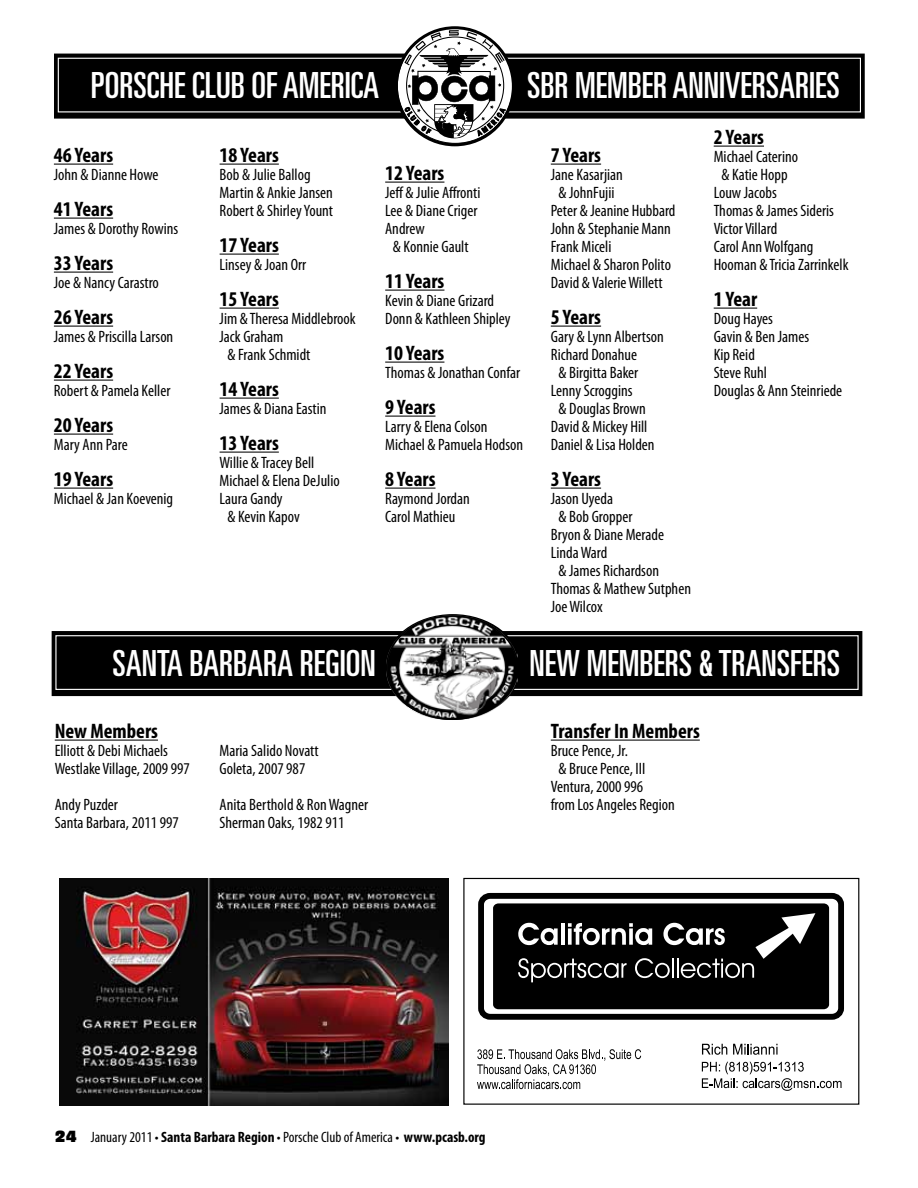
<style>
.page{position:relative;width:918px;height:1188px;background:#fff}
.page>*{position:absolute;margin:0;border:0;box-sizing:border-box;transform-origin:0 0}
.t1{font:ultra-condensed 36px "Univers";color:#fff}
.t2{font:700 condensed 21px "Myriad Pro";color:#000}
.t3{font:condensed 16.5px/18px "Myriad Pro";color:#000}
.t4{font:condensed 15px "Myriad Pro";color:#000}
.s1{font-family:"Incised 901 BT Compact";font-stretch:normal}
.s2{font-weight:700}
</style>
<div class="page">
<div style="left:55px;top:54px;width:809px;height:64px;background:#000"></div>
<div style="left:54px;top:54px;width:811px;height:65px;border:2px solid #000"></div>
<div style="left:58px;top:58px;width:803px;height:54px;border:1px solid #fff"></div>
<svg style="left:397px;top:27px;width:116px;height:117px"></svg>
<div style="left:395px;top:26px;width:120px;height:120px;border:3px solid #000;border-radius:50%"></div>
<hr style="left:54px;top:164px;width:59px;height:1px;background:#000">
<hr style="left:54px;top:218px;width:59px;height:1px;background:#000">
<hr style="left:54px;top:272px;width:59px;height:1px;background:#000">
<hr style="left:54px;top:326px;width:59px;height:1px;background:#000">
<hr style="left:54px;top:380px;width:59px;height:1px;background:#000">
<hr style="left:54px;top:434px;width:59px;height:1px;background:#000">
<hr style="left:54px;top:488px;width:59px;height:1px;background:#000">
<hr style="left:220px;top:164px;width:59px;height:1px;background:#000">
<hr style="left:220px;top:254px;width:59px;height:1px;background:#000">
<hr style="left:220px;top:308px;width:59px;height:1px;background:#000">
<hr style="left:220px;top:398px;width:59px;height:1px;background:#000">
<hr style="left:220px;top:452px;width:59px;height:1px;background:#000">
<hr style="left:385px;top:182px;width:59px;height:1px;background:#000">
<hr style="left:385px;top:290px;width:59px;height:1px;background:#000">
<hr style="left:385px;top:362px;width:59px;height:1px;background:#000">
<hr style="left:385px;top:416px;width:51px;height:1px;background:#000">
<hr style="left:385px;top:488px;width:51px;height:1px;background:#000">
<hr style="left:551px;top:164px;width:50px;height:1px;background:#000">
<hr style="left:551px;top:326px;width:50px;height:1px;background:#000">
<hr style="left:551px;top:488px;width:50px;height:1px;background:#000">
<hr style="left:714px;top:146px;width:50px;height:1px;background:#000">
<hr style="left:714px;top:308px;width:43px;height:1px;background:#000">
<div style="left:52px;top:632px;width:810px;height:63px;background:#000"></div>
<div style="left:52px;top:631px;width:810px;height:65px;border:2px solid #000"></div>
<div style="left:55px;top:635px;width:804px;height:55px;border:1px solid #fff"></div>
<img style="left:387px;top:616px;width:131px;height:103px">
<div style="left:386px;top:615px;width:133px;height:105px;border:2px solid #000;border-radius:50%"></div>
<hr style="left:55px;top:740px;width:103px;height:1px;background:#000">
<hr style="left:551px;top:740px;width:149px;height:1px;background:#000">
<img style="left:59px;top:879px;width:389px;height:226px">
<svg style="left:485px;top:892px;width:352px;height:198px"></svg>
<svg style="left:702px;top:1044px;width:25px;height:11px"></svg>
<svg style="left:733px;top:1044px;width:45px;height:11px"></svg>
<svg style="left:702px;top:1062px;width:140px;height:29px"></svg>
<svg style="left:477px;top:1049px;width:164px;height:40px"></svg>
<div style="left:478px;top:893px;width:366px;height:127px;border:6px solid #000;border-radius:9px"></div>
<div style="left:493px;top:903px;width:336px;height:106px;background:#000;border-radius:5px"></div>
<svg style="left:518px;top:913px;width:297px;height:69px"></svg>
<div style="left:463px;top:878px;width:396px;height:227px;border:1px solid #000"></div>
<h1 class="t1" style="left:91px;top:65px;width:290px">PORSCHE CLUB OF AMERICA</h1>
<h1 class="t1" style="left:527px;top:65px;width:314px">SBR MEMBER ANNIVERSARIES</h1>
<p class="t2" style="left:54px;top:142px;width:61px">46 Years</p>
<p class="t3" style="left:54px;top:165px;width:106px">John &amp; Dianne Howe</p>
<p class="t2" style="left:54px;top:196px;width:61px">41 Years</p>
<p class="t3" style="left:54px;top:219px;width:126px">James &amp; Dorothy Rowins</p>
<p class="t2" style="left:54px;top:250px;width:61px">33 Years</p>
<p class="t3" style="left:54px;top:273px;width:107px">Joe &amp; Nancy Carastro</p>
<p class="t2" style="left:54px;top:304px;width:61px">26 Years</p>
<p class="t3" style="left:54px;top:327px;width:121px">James &amp; Priscilla Larson</p>
<p class="t2" style="left:54px;top:358px;width:61px">22 Years</p>
<p class="t3" style="left:54px;top:381px;width:118px">Robert &amp; Pamela Keller</p>
<p class="t2" style="left:54px;top:412px;width:61px">20 Years</p>
<p class="t3" style="left:54px;top:435px;width:75px">Mary Ann Pare</p>
<p class="t2" style="left:54px;top:466px;width:61px">19 Years</p>
<p class="t3" style="left:54px;top:489px;width:121px">Michael &amp; Jan Koevenig</p>
<p class="t2" style="left:220px;top:142px;width:61px">18 Years</p>
<p class="t3" style="left:220px;top:165px;width:115px">Bob &amp; Julie Ballog<br>Martin &amp; Ankie Jansen<br>Robert &amp; Shirley Yount</p>
<p class="t2" style="left:220px;top:232px;width:61px">17 Years</p>
<p class="t3" style="left:220px;top:255px;width:88px">Linsey &amp; Joan Orr</p>
<p class="t2" style="left:220px;top:286px;width:61px">15 Years</p>
<p class="t3" style="left:220px;top:309px;width:138px">Jim &amp; Theresa Middlebrook</p>
<p class="t3" style="left:220px;top:327px;width:65px">Jack Graham</p>
<p class="t3" style="left:227px;top:345px;width:85px">&amp; Frank Schmidt</p>
<p class="t2" style="left:220px;top:376px;width:61px">14 Years</p>
<p class="t3" style="left:220px;top:399px;width:108px">James &amp; Diana Eastin</p>
<p class="t2" style="left:220px;top:430px;width:61px">13 Years</p>
<p class="t3" style="left:220px;top:453px;width:96px">Willie &amp; Tracey Bell</p>
<p class="t3" style="left:220px;top:471px;width:122px">Michael &amp; Elena DeJulio</p>
<p class="t3" style="left:220px;top:489px;width:65px">Laura Gandy</p>
<p class="t3" style="left:227px;top:507px;width:74px">&amp; Kevin Kapov</p>
<p class="t2" style="left:385px;top:160px;width:61px">12 Years</p>
<p class="t3" style="left:385px;top:183px;width:97px">Jeff &amp; Julie Affronti</p>
<p class="t3" style="left:385px;top:201px;width:94px">Lee &amp; Diane Criger</p>
<p class="t3" style="left:385px;top:219px;width:41px">Andrew</p>
<p class="t3" style="left:393px;top:237px;width:77px">&amp; Konnie Gault</p>
<p class="t2" style="left:385px;top:268px;width:61px">11 Years</p>
<p class="t3" style="left:385px;top:291px;width:127px">Kevin &amp; Diane Grizard<br>Donn &amp; Kathleen Shipley</p>
<p class="t2" style="left:385px;top:340px;width:61px">10 Years</p>
<p class="t3" style="left:385px;top:363px;width:137px">Thomas &amp; Jonathan Confar</p>
<p class="t2" style="left:385px;top:394px;width:52px">9 Years</p>
<p class="t3" style="left:385px;top:417px;width:140px">Larry &amp; Elena Colson<br>Michael &amp; Pamuela Hodson</p>
<p class="t2" style="left:385px;top:466px;width:52px">8 Years</p>
<p class="t3" style="left:385px;top:489px;width:86px">Raymond Jordan<br>Carol Mathieu</p>
<p class="t2" style="left:551px;top:142px;width:52px">7 Years</p>
<p class="t3" style="left:551px;top:165px;width:74px">Jane Kasarjian</p>
<p class="t3" style="left:559px;top:183px;width:57px">&amp; JohnFujii</p>
<p class="t3" style="left:551px;top:201px;width:126px">Peter &amp; Jeanine Hubbard</p>
<p class="t3" style="left:551px;top:219px;width:122px">John &amp; Stephanie Mann</p>
<p class="t3" style="left:551px;top:237px;width:62px">Frank Miceli</p>
<p class="t3" style="left:551px;top:255px;width:122px">Michael &amp; Sharon Polito</p>
<p class="t3" style="left:551px;top:273px;width:113px">David &amp; Valerie Willett</p>
<p class="t2" style="left:551px;top:304px;width:52px">5 Years</p>
<p class="t3" style="left:551px;top:327px;width:115px">Gary &amp; Lynn Albertson</p>
<p class="t3" style="left:551px;top:345px;width:88px">Richard Donahue</p>
<p class="t3" style="left:559px;top:363px;width:81px">&amp; Birgitta Baker</p>
<p class="t3" style="left:551px;top:381px;width:83px">Lenny Scroggins</p>
<p class="t3" style="left:559px;top:399px;width:89px">&amp; Douglas Brown</p>
<p class="t3" style="left:551px;top:417px;width:98px">David &amp; Mickey Hill</p>
<p class="t3" style="left:551px;top:435px;width:105px">Daniel &amp; Lisa Holden</p>
<p class="t2" style="left:551px;top:466px;width:52px">3 Years</p>
<p class="t3" style="left:551px;top:489px;width:64px">Jason Uyeda</p>
<p class="t3" style="left:559px;top:507px;width:75px">&amp; Bob Gropper</p>
<p class="t3" style="left:551px;top:525px;width:115px">Bryon &amp; Diane Merade</p>
<p class="t3" style="left:551px;top:543px;width:58px">Linda Ward</p>
<p class="t3" style="left:559px;top:561px;width:102px">&amp; James Richardson</p>
<p class="t3" style="left:551px;top:579px;width:142px">Thomas &amp; Mathew Sutphen</p>
<p class="t3" style="left:551px;top:597px;width:53px">Joe Wilcox</p>
<p class="t2" style="left:714px;top:124px;width:52px">2 Years</p>
<p class="t3" style="left:714px;top:147px;width:86px">Michael Caterino</p>
<p class="t3" style="left:721px;top:165px;width:68px">&amp; Katie Hopp</p>
<p class="t3" style="left:714px;top:183px;width:65px">Louw Jacobs</p>
<p class="t3" style="left:714px;top:201px;width:122px">Thomas &amp; James Sideris</p>
<p class="t3" style="left:714px;top:219px;width:65px">Victor Villard</p>
<p class="t3" style="left:714px;top:237px;width:101px">Carol Ann Wolfgang</p>
<p class="t3" style="left:714px;top:255px;width:136px">Hooman &amp; Tricia Zarrinkelk</p>
<p class="t2" style="left:714px;top:286px;width:45px">1 Year</p>
<p class="t3" style="left:714px;top:309px;width:130px">Doug Hayes<br>Gavin &amp; Ben James<br>Kip Reid<br>Steve Ruhl<br>Douglas &amp; Ann Steinriede</p>
<h1 class="t1" style="left:112px;top:642px;width:265px">SANTA BARBARA REGION</h1>
<h1 class="t1" style="left:529px;top:642px;width:312px">NEW MEMBERS &amp; TRANSFERS</h1>
<p class="t2" style="left:55px;top:718px;width:105px">New Members</p>
<p class="t3" style="left:55px;top:741px;width:137px">Elliott &amp; Debi Michaels<br>Westlake Village, 2009 997</p>
<p class="t3" style="left:55px;top:795px;width:125px">Andy Puzder<br>Santa Barbara, 2011 997</p>
<p class="t3" style="left:220px;top:741px;width:101px">Maria Salido Novatt<br>Goleta, 2007 987</p>
<p class="t3" style="left:220px;top:795px;width:150px">Anita Berthold &amp; Ron Wagner<br>Sherman Oaks, 1982 911</p>
<p class="t2" style="left:551px;top:718px;width:151px">Transfer In Members</p>
<p class="t3" style="left:551px;top:741px;width:79px">Bruce Pence, Jr.</p>
<p class="t3" style="left:559px;top:759px;width:88px">&amp; Bruce Pence, III</p>
<p class="t3" style="left:551px;top:777px;width:94px">Ventura, 2000 996</p>
<p class="t3" style="left:551px;top:795px;width:126px">from Los Angeles Region</p>
<p class="t4" style="left:55px;top:1128px;width:432px"><span class="s1">24</span> January 2011 • <span class="s2">Santa Barbara Region</span> • Porsche Club of America • <span class="s2">www.pcasb.org</span></p>
</div>
